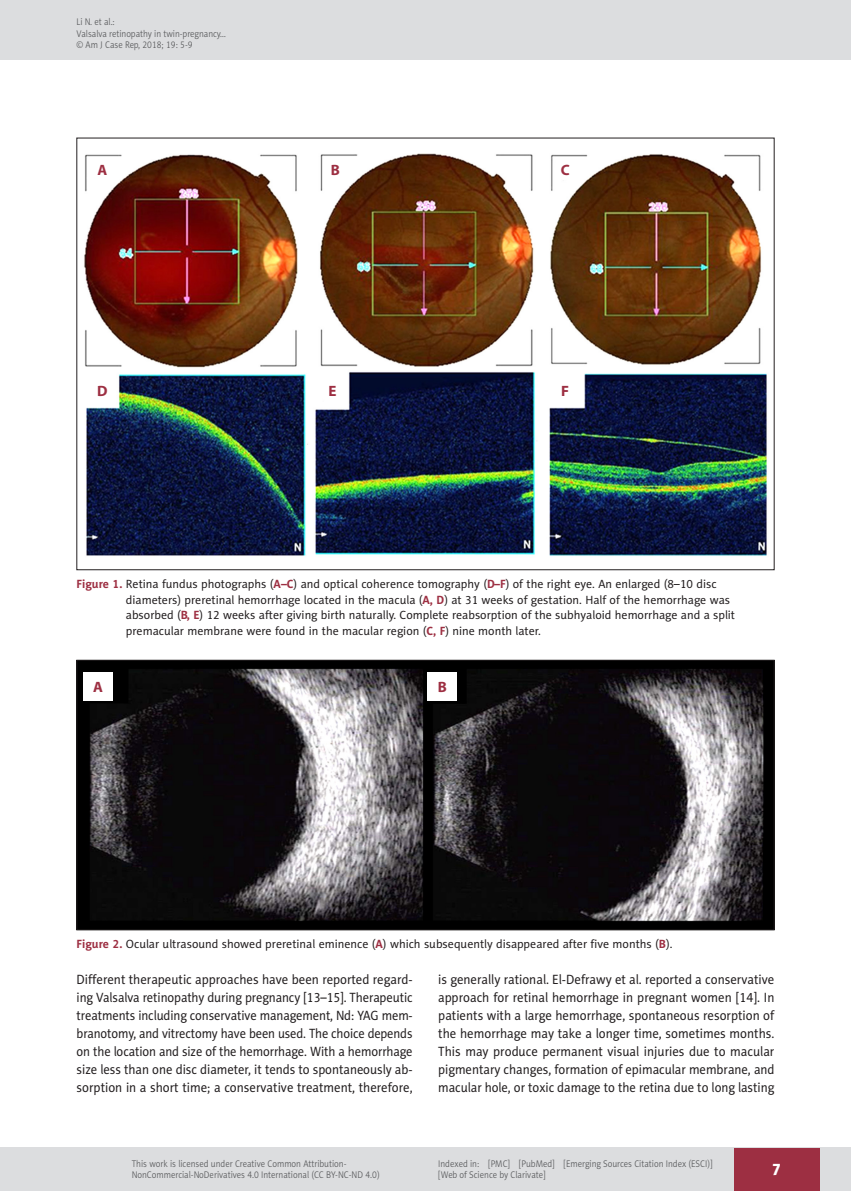
<style>
.page{position:relative;width:851px;height:1191px;background:#fff}
.page>*{position:absolute;margin:0;border:0;box-sizing:border-box;transform-origin:0 0}
.t1{font:16.5px "Naomi Sans EFN Heavy";color:#fff}
.t2{font:700 15px "Myriad Pro";color:#9d2f42}
.AJCR_Body{font:13.5px/18px "Naomi Sans EFN";color:#231f20;text-align:justify;scale:.95 1}
.AJCR_Rycina_tytul{font:12px/15.8px "Naomi Sans EFN";color:#231f20}
.AJCR_pagina_zywa{font:9.75px/11.2px "Naomi Sans EFN Light";color:#57585a;scale:.9 1}
.AJCR_pagina_sygnatur{font:9.75px "Naomi Sans EFN Light";color:#57585a;scale:.9 1}
.s1{font-weight:700;color:#9d2f42}
</style>
<div class="page">
<img style="left:84px;top:153px;width:683px;height:403px">
<img style="left:79px;top:662px;width:693px;height:266px">
<div style="left:77px;top:660px;width:697px;height:270px;border:1px solid #231f20"></div>
<div style="left:83px;top:672px;width:30px;height:28px;background:#fff"></div>
<div style="left:427px;top:672px;width:30px;height:28px;background:#fff"></div>
<div style="left:0;top:1148px;width:850px;height:43px;background:#dcdddf"></div>
<div style="left:733px;top:1147px;width:86px;height:43px;background:#9d2f42"></div>
<div style="left:0;top:0;width:850px;height:60px;background:#dcdddf"></div>
<p class="AJCR_pagina_zywa" style="left:77px;top:16px;width:167px">Li N. et al.:<br>Valsalva retinopathy in twin-pregnancy…</p>
<p class="AJCR_pagina_sygnatur" style="left:77px;top:39px;width:130px">© Am J Case Rep, 2018; 19: 5-9</p>
<p class="t2" style="left:97px;top:161px;width:11px">A</p>
<p class="t2" style="left:97px;top:381px;width:12px">D</p>
<p class="t2" style="left:331px;top:161px;width:11px">B</p>
<p class="t2" style="left:328px;top:381px;width:10px">E</p>
<p class="t2" style="left:560px;top:161px;width:10px">C</p>
<p class="t2" style="left:561px;top:381px;width:9px">F</p>
<p class="AJCR_Rycina_tytul" style="left:126px;top:576px;width:610px;text-indent:-49px"><span class="s1">Figure 1.</span> Retina fundus photographs (<span class="s1">A–C</span>) and optical coherence tomography (<span class="s1">D–F</span>) of the right eye. An enlarged (8–10 disc diameters) preretinal hemorrhage located in the macula (<span class="s1">A, D</span>) at 31 weeks of gestation. Half of the hemorrhage was absorbed (<span class="s1">B, E</span>) 12 weeks after giving birth naturally. Complete reabsorption of the subhyaloid hemorrhage and a split premacular membrane were found in the macular region (<span class="s1">C, F</span>) nine month later.</p>
<p class="t2" style="left:93px;top:677px;width:11px">A</p>
<p class="t2" style="left:437px;top:677px;width:11px">B</p>
<p class="AJCR_Rycina_tytul" style="left:77px;top:936px;width:597px"><span class="s1">Figure 2.</span> Ocular ultrasound showed preretinal eminence (<span class="s1">A</span>) which subsequently disappeared after five months (<span class="s1">B</span>).</p>
<p class="AJCR_Body" style="left:77px;top:970px;width:355px">Different therapeutic approaches have been reported regard&shy;ing Valsalva retinopathy during pregnancy [13–15]. Therapeutic treatments including conservative management, Nd: YAG mem&shy;branotomy, and vitrectomy have been used. The choice depends on the location and size of the hemorrhage. With a hemorrhage size less than one disc diameter, it tends to spontaneously ab&shy;sorption in a short time; a conservative treatment, therefore,</p>
<p class="AJCR_Body" style="left:438px;top:970px;width:355px">is generally rational. El-Defrawy et al. reported a conservative approach for retinal hemorrhage in pregnant women [14]. In patients with a large hemorrhage, spontaneous resorption of the hemorrhage may take a longer time, sometimes months.<br>This may produce permanent visual injuries due to macular pigmentary changes, formation of epimacular membrane, and macular hole, or toxic damage to the retina due to long lasting</p>
<p class="AJCR_pagina_zywa" style="left:132px;top:1158px;width:277px">This work is licensed under Creative Common Attribution-<br>NonCommercial-NoDerivatives 4.0 International (CC BY-NC-ND 4.0)</p>
<p class="AJCR_pagina_zywa" style="left:438px;top:1158px;width:306px">Indexed in: [PMC] [PubMed] [Emerging Sources Citation Index (ESCI)] [Web of Science by Clarivate]</p>
<p class="t1" style="left:771px;top:1159px;width:11px">7</p>
</div>
